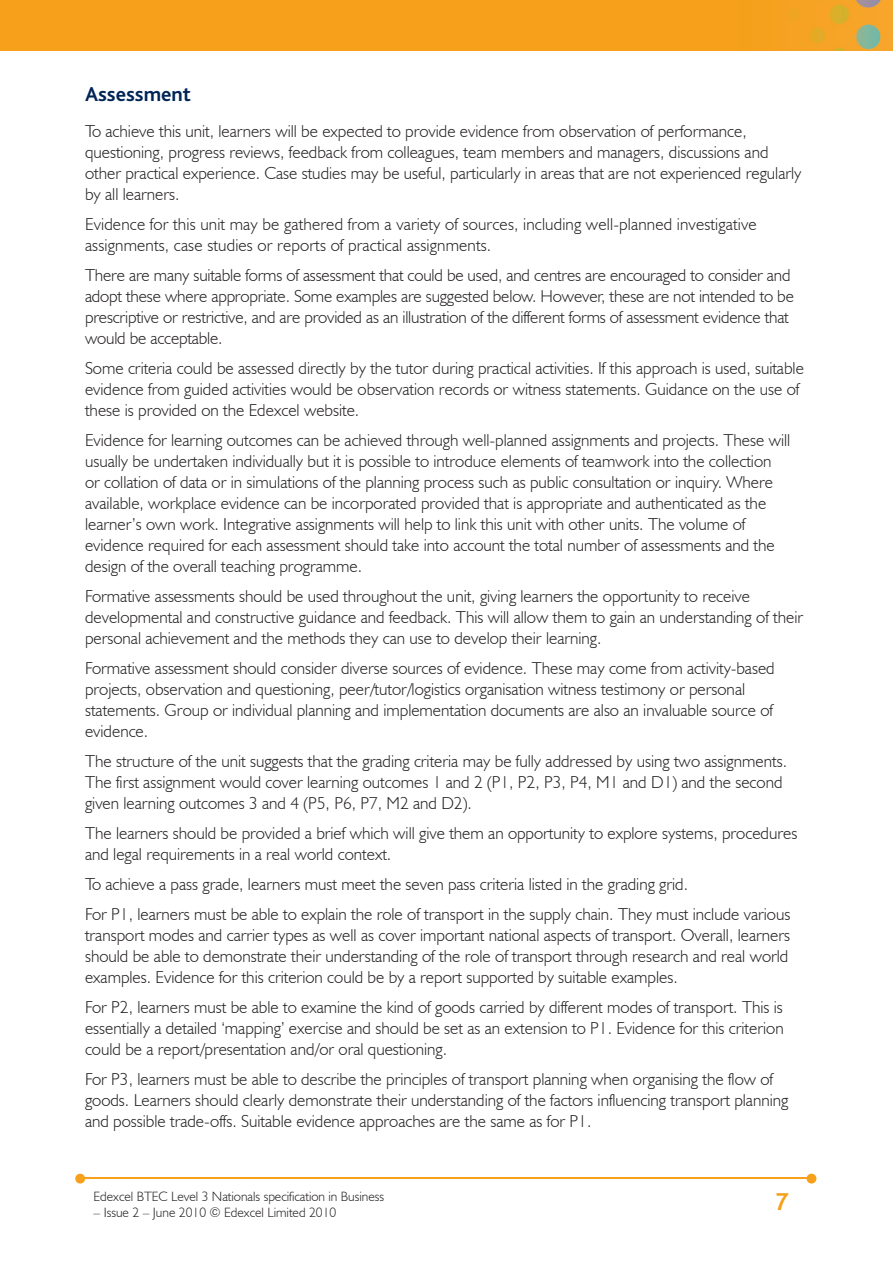
<style>
.page{position:relative;width:893px;height:1263px;background:#fff}
.page>*{position:absolute;margin:0;border:0;box-sizing:border-box;transform-origin:0 0}
.t1{font:700 25.5px "Bliss";color:#f6a01b}
.t2{font:700 21px "Bliss";color:#002556}
.t3{font:300 17.25px/21px "Humanist 521 BT";color:#231f20}
.t4{font:300 13.5px "Humanist 521 BT";color:#231f20}
</style>
<div class="page">
<img style="left:0;top:0;width:893px;height:51px">
<hr style="left:82px;top:1178px;width:728px;height:1px;background:#f6a01b">
<svg style="left:807px;top:1174px;width:9px;height:9px"></svg>
<svg style="left:75px;top:1174px;width:10px;height:9px"></svg>
<p class="t2" style="left:85px;top:83px;width:108px">Assessment</p>
<p class="t3" style="left:85px;top:120px;width:718px">To achieve this unit, learners will be expected to provide evidence from observation of performance, questioning, progress reviews, feedback from colleagues, team members and managers, discussions and other practical experience. Case studies may be useful, particularly in areas that are not experienced regularly by all learners.</p>
<p class="t3" style="left:85px;top:213px;width:673px">Evidence for this unit may be gathered from a variety of sources, including well-planned investigative assignments, case studies or reports of practical assignments.</p>
<p class="t3" style="left:85px;top:264px;width:710px">There are many suitable forms of assessment that could be used, and centres are encouraged to consider and adopt these where appropriate. Some examples are suggested below. However, these are not intended to be prescriptive or restrictive, and are provided as an illustration of the different forms of assessment evidence that would be acceptable.</p>
<p class="t3" style="left:85px;top:357px;width:720px">Some criteria could be assessed directly by the tutor during practical activities. If this approach is used, suitable evidence from guided activities would be observation records or witness statements. Guidance on the use of these is provided on the Edexcel website.</p>
<p class="t3" style="left:85px;top:429px;width:707px">Evidence for learning outcomes can be achieved through well-planned assignments and projects. These will usually be undertaken individually but it is possible to introduce elements of teamwork into the collection or collation of data or in simulations of the planning process such as public consultation or inquiry. Where available, workplace evidence can be incorporated provided that is appropriate and authenticated as the learner’s own work. Integrative assignments will help to link this unit with other units. The volume of evidence required for each assessment should take into account the total number of assessments and the design of the overall teaching programme.</p>
<p class="t3" style="left:85px;top:585px;width:720px">Formative assessments should be used throughout the unit, giving learners the opportunity to receive developmental and constructive guidance and feedback. This will allow them to gain an understanding of their personal achievement and the methods they can use to develop their learning.</p>
<p class="t3" style="left:85px;top:657px;width:691px">Formative assessment should consider diverse sources of evidence. These may come from activity-based projects, observation and questioning, peer/tutor/logistics organisation witness testimony or personal statements. Group or individual planning and implementation documents are also an invaluable source of evidence.</p>
<p class="t3" style="left:85px;top:750px;width:703px">The structure of the unit suggests that the grading criteria may be fully addressed by using two assignments.<br>The first assignment would cover learning outcomes 1 and 2 (P1, P2, P3, P4, M1 and D1) and the second given learning outcomes 3 and 4 (P5, P6, P7, M2 and D2).</p>
<p class="t3" style="left:85px;top:822px;width:714px">The learners should be provided a brief which will give them an opportunity to explore systems, procedures and legal requirements in a real world context.</p>
<p class="t3" style="left:85px;top:869px;width:707px;line-height:30px">To achieve a pass grade, learners must meet the seven pass criteria listed in the grading grid.<br>For P1, learners must be able to explain the role of transport in the supply chain. They must include various</p>
<p class="t3" style="left:85px;top:924px;width:707px;text-align:justify">transport modes and carrier types as well as cover important national aspects of transport. Overall, learners should be able to demonstrate their understanding of the role of transport through research and real world examples. Evidence for this criterion could be by a report supported by suitable examples.</p>
<p class="t3" style="left:85px;top:996px;width:700px;text-align:justify">For P2, learners must be able to examine the kind of goods carried by different modes of transport. This is essentially a detailed ‘mapping’ exercise and should be set as an extension to P1. Evidence for this criterion could be a report/presentation and/or oral questioning.</p>
<p class="t3" style="left:85px;top:1068px;width:705px">For P3, learners must be able to describe the principles of transport planning when organising the flow of goods. Learners should clearly demonstrate their understanding of the factors influencing transport planning and possible trade-offs. Suitable evidence approaches are the same as for P1.</p>
<p class="t4" style="left:94px;top:1188px;width:292px">Edexcel BTEC Level 3 Nationals specification in Business</p>
<p class="t4" style="left:94px;top:1204px;width:244px">– Issue 2 – June 2010 © Edexcel Limited 2010</p>
<h1 class="t1" style="left:775px;top:1189px;width:15px">7</h1>
</div>
